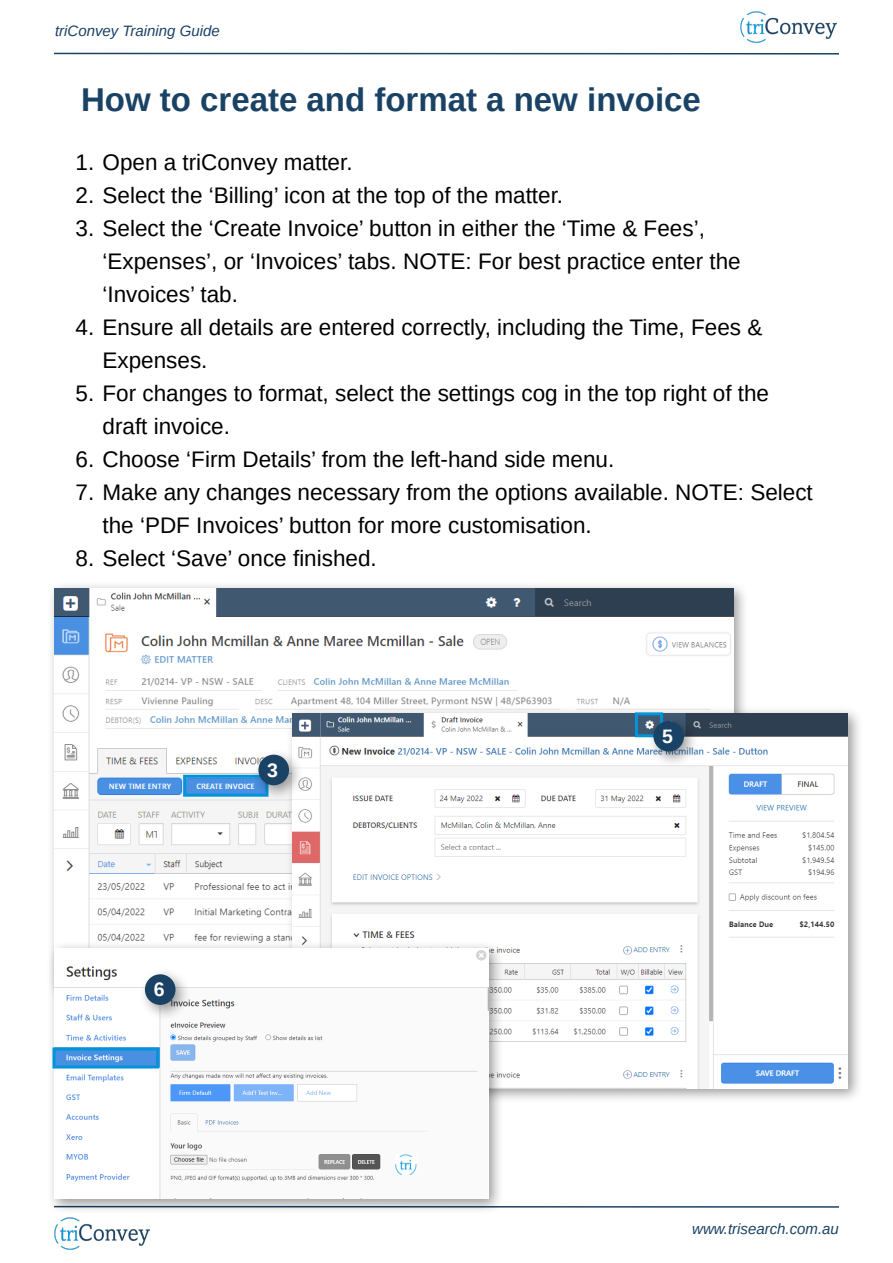
<style>
.page{position:relative;width:893px;height:1263px;background:#fff}
.page>*{position:absolute;margin:0;border:0;box-sizing:border-box;transform-origin:0 0}
.t1{font:700 33px "Arimo";color:#1a4265}
.t2{font:22.5px/33px "Arimo";color:#000}
.t3{font:700 19.5px "Arimo";color:#fff}
.t4{font:italic 15px "Arimo";color:#1a4265}
</style>
<div class="page">
<hr style="left:54px;top:53px;width:785px;height:2px;background:#1a4265">
<img style="left:741px;top:11px;width:96px;height:32px">
<hr style="left:54px;top:1206px;width:785px;height:2px;background:#1a4265">
<img style="left:54px;top:1218px;width:96px;height:31px">
<div style="left:47px;top:580px;width:703px;height:422px;background:#000;opacity:.4"></div>
<img style="left:54px;top:588px;width:680px;height:352px">
<div style="left:285px;top:706px;width:578px;height:398px;background:#000;opacity:.4"></div>
<img style="left:292px;top:713px;width:555px;height:375px">
<div style="left:47px;top:940px;width:457px;height:274px;background:#000;opacity:.4"></div>
<img style="left:54px;top:948px;width:434px;height:251px">
<div style="left:183px;top:775px;width:85px;height:22px;border:3px solid #0095da"></div>
<div style="left:635px;top:712px;width:28px;height:25px;border:3px solid #0095da"></div>
<div style="left:52px;top:1047px;width:107px;height:21px;border:3px solid #0095da"></div>
<div style="left:252px;top:748px;width:53px;height:53px;background:#000;opacity:.4"></div>
<div style="left:258px;top:755px;width:31px;height:30px;background:#1a4265;border-radius:50%"></div>
<div style="left:647px;top:714px;width:52px;height:53px;background:#000;opacity:.4"></div>
<div style="left:653px;top:721px;width:31px;height:31px;background:#1a4265;border-radius:50%"></div>
<div style="left:138px;top:967px;width:53px;height:54px;background:#000;opacity:.4"></div>
<div style="left:145px;top:974px;width:31px;height:31px;background:#1a4265;border-radius:50%"></div>
<p class="t4" style="left:55px;top:20px;width:166px">triConvey Training Guide</p>
<h1 class="t1" style="left:81px;top:81px;width:621px">How to create and format a new invoice</h1>
<p class="t2" style="left:75px;top:146px;width:279px">1. Open a triConvey matter.</p>
<p class="t2" style="left:75px;top:179px;width:489px">2. Select the ‘Billing’ icon at the top of the matter.</p>
<p class="t2" style="left:102px;top:212px;width:640px;text-indent:-27px">3. Select the ‘Create Invoice’ button in either the ‘Time &amp; Fees’, ‘Expenses’, or ‘Invoices’ tabs. NOTE: For best practice enter the ‘Invoices’ tab.</p>
<p class="t2" style="left:102px;top:311px;width:661px;text-indent:-27px">4. Ensure all details are entered correctly, including the Time, Fees &amp;<br>Expenses.</p>
<p class="t2" style="left:102px;top:377px;width:668px;text-indent:-27px">5. For changes to format, select the settings cog in the top right of the draft invoice.</p>
<p class="t2" style="left:75px;top:443px;width:540px">6. Choose ‘Firm Details’ from the left-hand side menu.</p>
<p class="t2" style="left:102px;top:476px;width:712px;text-indent:-27px">7. Make any changes necessary from the options available. NOTE: Select the ‘PDF Invoices’ button for more customisation.</p>
<p class="t2" style="left:75px;top:542px;width:303px">8. Select ‘Save’ once finished.</p>
<p class="t3" style="left:154px;top:979px;width:12px">6</p>
<p class="t3" style="left:267px;top:759px;width:12px">3</p>
<p class="t3" style="left:662px;top:726px;width:12px">5</p>
<p class="t4" style="left:692px;top:1219px;width:148px">www.trisearch.com.au</p>
</div>
